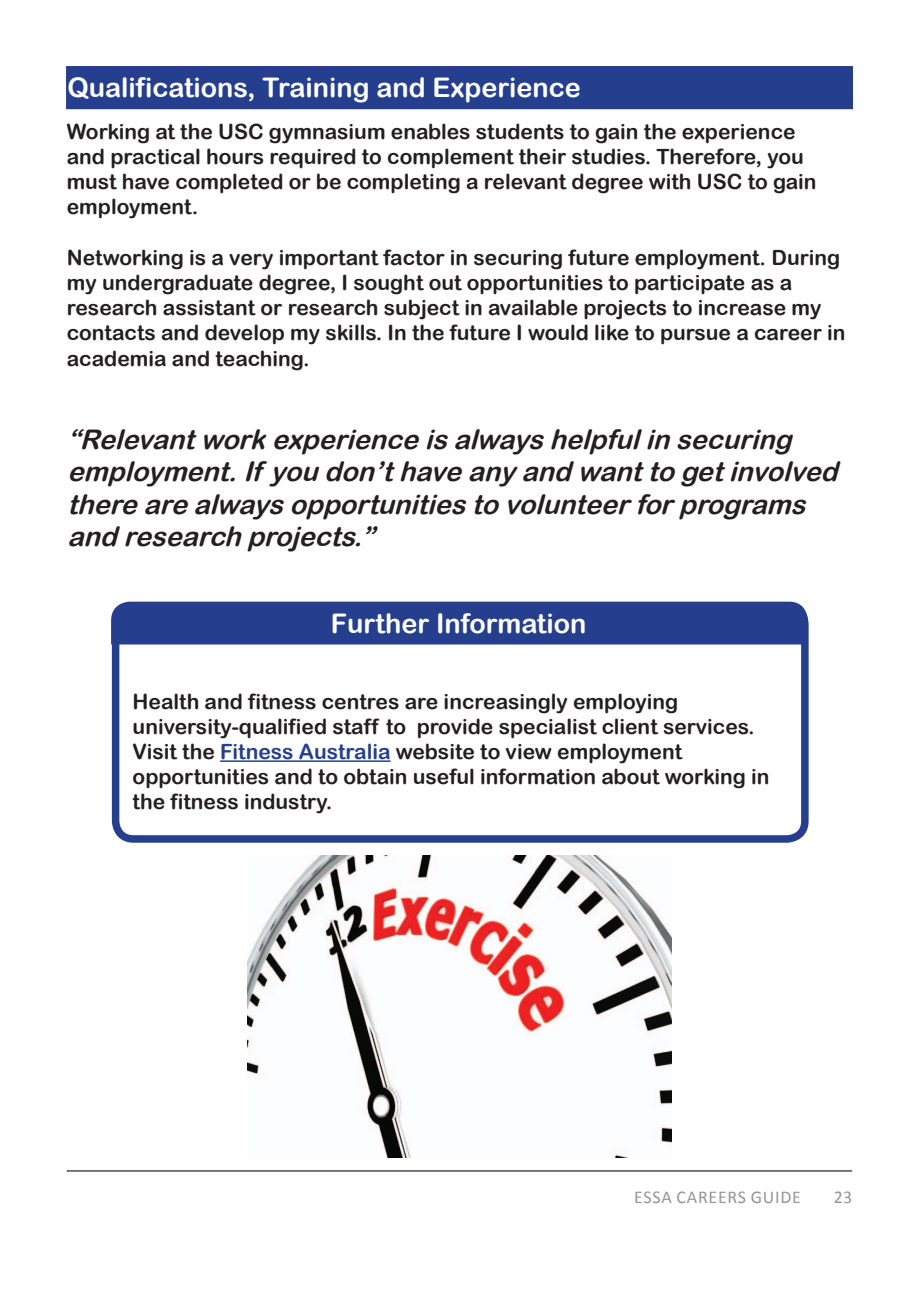
<style>
.page{position:relative;width:919px;height:1289px;background:#fff}
.page>*{position:absolute;margin:0;border:0;box-sizing:border-box;transform-origin:0 0}
.t1{font:italic 27px/32.4px "Arial Rounded MT Bold";color:#231f20}
.t2{font:27px "Arial Rounded MT Bold";color:#fff}
.t3{font:21px/25.2px "Arial Rounded MT Bold";color:#231f20}
.t4{font:18px "Calibri";letter-spacing:.04em;color:#939598}
.s1{color:#253f8e}
</style>
<div class="page">
<div style="left:67px;top:67px;width:785px;height:41px;background:#253f8e"></div>
<div style="left:66px;top:66px;width:786px;height:43px;border:2px solid #253f8e"></div>
<hr style="left:67px;top:1170px;width:785px;height:1px;background:#524a47">
<div style="left:111px;top:601px;width:697px;height:44px;background:#253f8e"></div>
<div style="left:112px;top:602px;width:696px;height:240px;border:8px solid #253f8e;border-radius:18px"></div>
<hr style="left:220px;top:760px;width:170px;height:2px;background:#253f8e">
<img style="left:247px;top:855px;width:425px;height:302px">
<p class="t2" style="left:68px;top:72px;width:515px">Qualifications, Training and Experience</p>
<p class="t3" style="left:67px;top:118px;width:751px">Working at the USC gymnasium enables students to gain the experience and practical hours required to complement their studies. Therefore, you must have completed or be completing a relevant degree with USC to gain employment.</p>
<p class="t3" style="left:67px;top:244px;width:780px">Networking is a very important factor in securing future employment. During my undergraduate degree, I sought out opportunities to participate as a research assistant or research subject in available projects to increase my contacts and develop my skills. In the future I would like to pursue a career in academia and teaching.</p>
<p class="t1" style="left:68px;top:422px;width:779px">“Relevantworkexperience isalwayshelpfulin securing employment.If you don’thave anyand wantto getinvolved there are alwaysopportunitiesto volunteerforprograms and research projects.”</p>
<p class="t2" style="left:331px;top:607px;width:257px">Further Information</p>
<p class="t3" style="left:133px;top:688px;width:638px">Health and fitness centres are increasingly employing university-qualified staff to provide specialist client services.<br>Visit the <span class="s1">Fitness Australia</span> website to view employment opportunities and to obtain useful information about working in the fitness industry.</p>
<p class="t4" style="left:634px;top:1185px;width:166px">ESSA CAREERS GUIDE</p>
<p class="t4" style="left:833px;top:1185px;width:20px">23</p>
</div>
